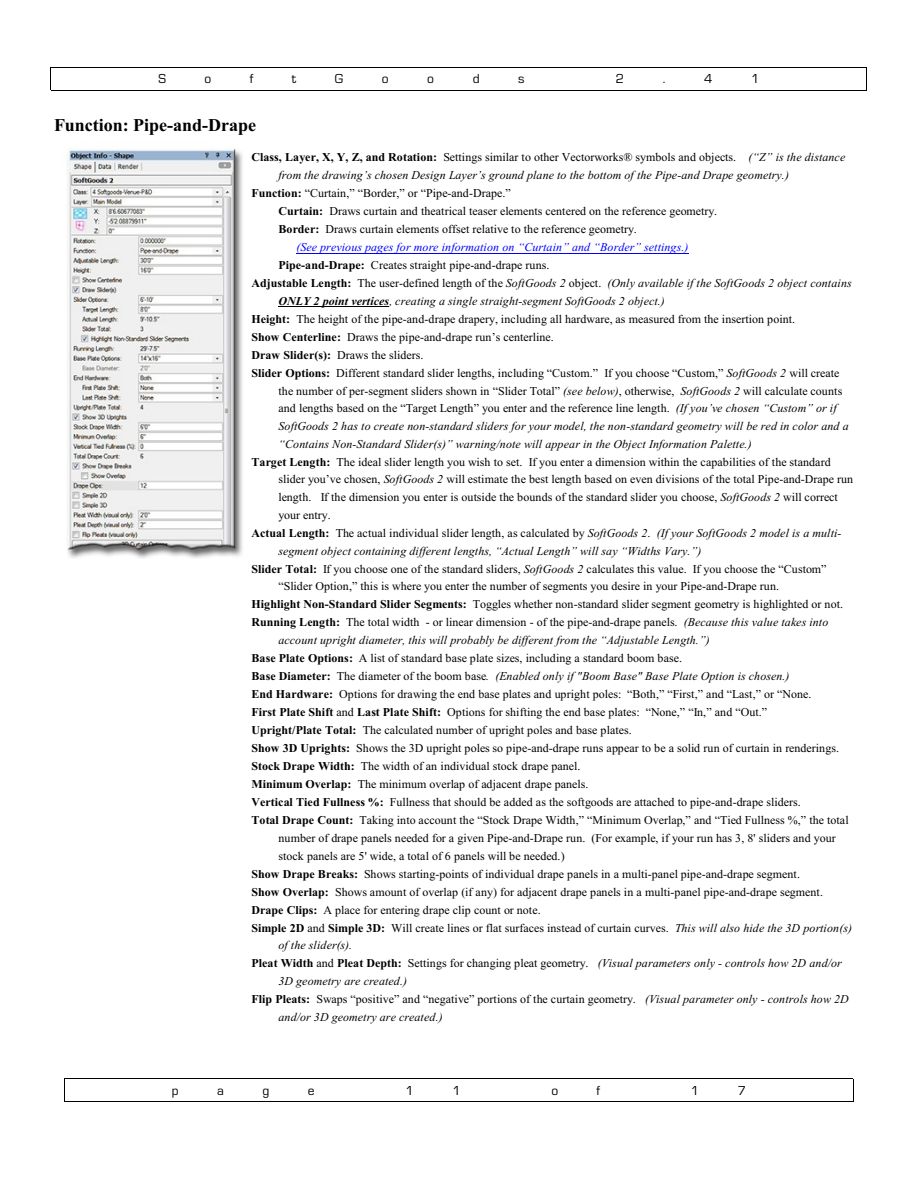
<style>
.page{position:relative;width:918px;height:1188px;background:#fff}
.page>*{position:absolute;margin:0;border:0;box-sizing:border-box;transform-origin:0 0}
.t1{font:700 18px "Times New Roman";color:#000}
.t2{font:13.5px "Eurostile";color:#000}
.t3{font:12px "Times New Roman";color:#000}
.t4{font:italic 12px "Times New Roman";color:#000}
.t5{font:italic 12px "Times New Roman";color:#00f}
.s1{font-weight:700}
.s2{font-style:italic}
.s3{font-weight:700;font-style:normal}
.s4{font-style:normal}
</style>
<div class="page">
<img style="left:67px;top:148px;width:176px;height:411px">
<hr style="left:296px;top:253px;width:393px;height:1px;background:#00f">
<hr style="left:278px;top:307px;width:111px;height:1px;background:#000">
<p class="t2" style="left:158px;top:74px;width:9px">S</p>
<p class="t2" style="left:204px;top:74px;width:8px">o</p>
<p class="t2" style="left:250px;top:74px;width:5px">f</p>
<p class="t2" style="left:292px;top:74px;width:6px">t</p>
<p class="t2" style="left:335px;top:74px;width:10px">G</p>
<p class="t2" style="left:382px;top:74px;width:8px">o</p>
<p class="t2" style="left:427px;top:74px;width:8px">o</p>
<p class="t2" style="left:473px;top:74px;width:8px">d</p>
<p class="t2" style="left:518px;top:74px;width:8px">s</p>
<p class="t2" style="left:616px;top:74px;width:10px">2</p>
<p class="t2" style="left:663px;top:74px;width:4px">.</p>
<p class="t2" style="left:704px;top:74px;width:10px">4</p>
<p class="t2" style="left:751px;top:74px;width:10px">1</p>
<h1 class="t1" style="left:54px;top:119px;width:204px">Function: Pipe-and-Drape</h1>
<p class="t3" style="left:251px;top:153px;width:596px"><span class="s1">Class, Layer, X, Y, Z, and Rotation:</span> Settings similar to other Vectorworks® symbols and objects. <span class="s2">(“Z” is the distance</span></p>
<p class="t4" style="left:278px;top:171px;width:512px">from the drawing’s chosen Design Layer’s ground plane to the bottom of the Pipe-and Drape geometry.)</p>
<p class="t3" style="left:251px;top:189px;width:261px"><span class="s1">Function:</span> “Curtain,” “Border,” or “Pipe-and-Drape.”</p>
<p class="t3" style="left:278px;top:207px;width:440px"><span class="s1">Curtain:</span> Draws curtain and theatrical teaser elements centered on the reference geometry.</p>
<p class="t3" style="left:278px;top:225px;width:360px"><span class="s1">Border:</span> Draws curtain elements offset relative to the reference geometry.</p>
<p class="t5" style="left:296px;top:242px;width:394px">(See previous pages for more information on “Curtain” and “Border” settings.)</p>
<p class="t3" style="left:278px;top:260px;width:273px"><span class="s1">Pipe-and-Drape:</span> Creates straight pipe-and-drape runs.</p>
<p class="t4" style="left:251px;top:278px;width:602px"><span class="s3">Adjustable Length:</span> <span class="s4">The user-defined length of the</span> SoftGoods 2 <span class="s4">object.</span> (Only available if the SoftGoods 2 object contains</p>
<p class="t4" style="left:278px;top:296px;width:388px"><span class="s1">ONLY 2 point vertices</span>, creating a single straight-segment SoftGoods 2 object.)</p>
<p class="t3" style="left:251px;top:314px;width:545px"><span class="s1">Height:</span> The height of the pipe-and-drape drapery, including all hardware, as measured from the insertion point.</p>
<p class="t3" style="left:251px;top:332px;width:304px"><span class="s1">Show Centerline:</span> Draws the pipe-and-drape run’s centerline.</p>
<p class="t3" style="left:251px;top:350px;width:173px"><span class="s1">Draw Slider(s):</span> Draws the sliders.</p>
<p class="t3" style="left:251px;top:368px;width:590px"><span class="s1">Slider Options:</span> Different standard slider lengths, including “Custom.” If you choose “Custom,” <span class="s2">SoftGoods 2</span> will create</p>
<p class="t3" style="left:278px;top:386px;width:565px">the number of per-segment sliders shown in “Slider Total” <span class="s2">(see below)</span>, otherwise, <span class="s2">SoftGoods 2</span> will calculate counts</p>
<p class="t3" style="left:278px;top:404px;width:560px">and lengths based on the “Target Length” you enter and the reference line length. <span class="s2">(If you’ve chosen “Custom” or if</span></p>
<p class="t4" style="left:278px;top:422px;width:572px">SoftGoods 2 has to create non-standard sliders for your model, the non-standard geometry will be red in color and a</p>
<p class="t4" style="left:278px;top:439px;width:475px">“Contains Non-Standard Slider(s)” warning/note will appear in the Object Information Palette.)</p>
<p class="t3" style="left:251px;top:457px;width:581px"><span class="s1">Target Length:</span> The ideal slider length you wish to set. If you enter a dimension within the capabilities of the standard</p>
<p class="t3" style="left:278px;top:475px;width:576px">slider you’ve chosen, <span class="s2">SoftGoods 2</span> will estimate the best length based on even divisions of the total Pipe-and-Drape run</p>
<p class="t3" style="left:278px;top:493px;width:561px">length. If the dimension you enter is outside the bounds of the standard slider you choose, <span class="s2">SoftGoods 2</span> will correct</p>
<p class="t3" style="left:278px;top:511px;width:54px">your entry.</p>
<p class="t3" style="left:251px;top:528px;width:592px"><span class="s1">Actual Length:</span> The actual individual slider length, as calculated by <span class="s2">SoftGoods 2</span>. <span class="s2">(If your SoftGoods 2 model is a multi-</span></p>
<p class="t4" style="left:278px;top:546px;width:424px">segment object containing different lengths, “Actual Length” will say “Widths Vary.”)</p>
<p class="t3" style="left:251px;top:564px;width:577px"><span class="s1">Slider Total:</span> If you choose one of the standard sliders, <span class="s2">SoftGoods 2</span> calculates this value. If you choose the “Custom”</p>
<p class="t3" style="left:278px;top:582px;width:502px">“Slider Option,” this is where you enter the number of segments you desire in your Pipe-and-Drape run.</p>
<p class="t3" style="left:251px;top:600px;width:593px"><span class="s1">Highlight Non-Standard Slider Segments:</span> Toggles whether non-standard slider segment geometry is highlighted or not.</p>
<p class="t3" style="left:251px;top:618px;width:579px"><span class="s1">Running Length:</span> The total width - or linear dimension - of the pipe-and-drape panels. <span class="s2">(Because this value takes into</span></p>
<p class="t4" style="left:278px;top:636px;width:433px">account upright diameter, this will probably be different from the “Adjustable Length.”)</p>
<p class="t3" style="left:251px;top:654px;width:432px"><span class="s1">Base Plate Options:</span> A list of standard base plate sizes, including a standard boom base.</p>
<p class="t4" style="left:251px;top:672px;width:540px"><span class="s3">Base Diameter:</span> <span class="s4">The diameter of the boom base</span>. (Enabled only if "Boom Base" Base Plate Option is chosen.)</p>
<p class="t3" style="left:251px;top:690px;width:561px"><span class="s1">End Hardware:</span> Options for drawing the end base plates and upright poles: “Both,” “First,” and “Last,” or “None.</p>
<p class="t3" style="left:251px;top:708px;width:517px"><span class="s1">First Plate Shift</span> and <span class="s1">Last Plate Shift:</span> Options for shifting the end base plates: “None,” “In,” and “Out.”</p>
<p class="t3" style="left:251px;top:726px;width:382px"><span class="s1">Upright/Plate Total:</span> The calculated number of upright poles and base plates.</p>
<p class="t3" style="left:251px;top:744px;width:589px"><span class="s1">Show 3D Uprights:</span> Shows the 3D upright poles so pipe-and-drape runs appear to be a solid run of curtain in renderings.</p>
<p class="t3" style="left:251px;top:762px;width:331px"><span class="s1">Stock Drape Width:</span> The width of an individual stock drape panel.</p>
<p class="t3" style="left:251px;top:780px;width:339px"><span class="s1">Minimum Overlap:</span> The minimum overlap of adjacent drape panels.</p>
<p class="t3" style="left:251px;top:798px;width:551px"><span class="s1">Vertical Tied Fullness %:</span> Fullness that should be added as the softgoods are attached to pipe-and-drape sliders.</p>
<p class="t3" style="left:251px;top:816px;width:599px"><span class="s1">Total Drape Count:</span> Taking into account the “Stock Drape Width,” “Minimum Overlap,” and “Tied Fullness %,” the total</p>
<p class="t3" style="left:278px;top:834px;width:559px">number of drape panels needed for a given Pipe-and-Drape run. (For example, if your run has 3, 8' sliders and your</p>
<p class="t3" style="left:278px;top:851px;width:288px">stock panels are 5' wide, a total of 6 panels will be needed.)</p>
<p class="t3" style="left:251px;top:869px;width:550px"><span class="s1">Show Drape Breaks:</span> Shows starting-points of individual drape panels in a multi-panel pipe-and-drape segment.</p>
<p class="t3" style="left:251px;top:887px;width:573px"><span class="s1">Show Overlap:</span> Shows amount of overlap (if any) for adjacent drape panels in a multi-panel pipe-and-drape segment.</p>
<p class="t3" style="left:251px;top:905px;width:291px"><span class="s1">Drape Clips:</span> A place for entering drape clip count or note.</p>
<p class="t3" style="left:251px;top:923px;width:602px"><span class="s1">Simple 2D</span> and <span class="s1">Simple 3D:</span> Will create lines or flat surfaces instead of curtain curves. <span class="s2">This will also hide the 3D portion(s)</span></p>
<p class="t4" style="left:278px;top:941px;width:75px">of the slider(s).</p>
<p class="t4" style="left:251px;top:959px;width:592px"><span class="s3">Pleat Width</span> <span class="s4">and</span> <span class="s3">Pleat Depth:</span> <span class="s4">Settings for changing pleat geometry.</span> (Visual parameters only - controls how 2D and/or</p>
<p class="t4" style="left:278px;top:977px;width:130px">3D geometry are created.)</p>
<p class="t3" style="left:251px;top:995px;width:599px"><span class="s1">Flip Pleats:</span> Swaps “positive” and “negative” portions of the curtain geometry. <span class="s2">(Visual parameter only - controls how 2D</span></p>
<p class="t4" style="left:278px;top:1012px;width:166px">and/or 3D geometry are created.)</p>
<p class="t2" style="left:172px;top:1086px;width:8px">p</p>
<p class="t2" style="left:217px;top:1086px;width:8px">a</p>
<p class="t2" style="left:263px;top:1086px;width:8px">g</p>
<p class="t2" style="left:308px;top:1086px;width:8px">e</p>
<p class="t2" style="left:406px;top:1086px;width:10px">1</p>
<p class="t2" style="left:452px;top:1086px;width:10px">1</p>
<p class="t2" style="left:551px;top:1086px;width:8px">o</p>
<p class="t2" style="left:597px;top:1086px;width:5px">f</p>
<p class="t2" style="left:691px;top:1086px;width:10px">1</p>
<p class="t2" style="left:738px;top:1086px;width:10px">7</p>
</div>
